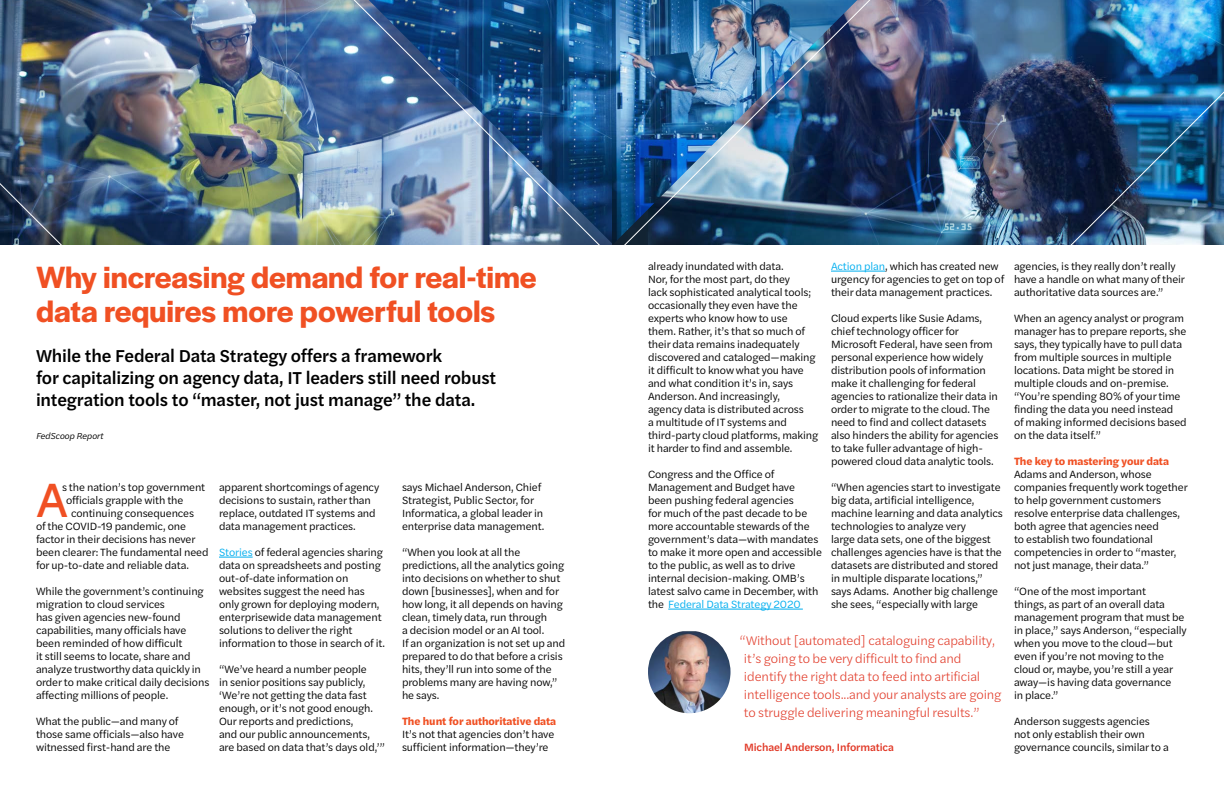
<style>
.page{position:relative;width:1224px;height:792px;background:#fff}
.page>*{position:absolute;margin:0;border:0;box-sizing:border-box;transform-origin:0 0}
.t1{font:50px "Halyard Display";color:#f05023}
.t2{font:600 32px/34px "Halyard Display";color:#f05023}
.t3{font:500 18px/22px "Halyard Text";letter-spacing:-.01em;color:#000}
.t4{font:300 13px/18px "Halyard Text";letter-spacing:-.01em;color:#e13826}
.t5{font:11px/13px "Halyard Text";letter-spacing:-.01em;color:#000}
.t6{font:700 11px "Halyard Text";letter-spacing:-.01em;color:#f05023}
.t7{font:500 11px "Halyard Text";letter-spacing:-.01em;color:#e13826}
.t8{font:italic 9px "Halyard Text";letter-spacing:-.01em;color:#000}
.s1{color:#00aeef}
</style>
<div class="page">
<img style="left:119px;top:0;width:191px;height:244px">
<img style="left:914px;top:0;width:100px;height:244px">
<hr style="left:219px;top:557px;width:34px;height:1px;background:#00aeef">
<img style="left:310px;top:0;width:604px;height:245px">
<img style="left:1014px;top:0;width:210px;height:245px">
<img style="left:0;top:0;width:119px;height:245px">
<hr style="left:831px;top:271px;width:54px;height:1px;background:#00aeef">
<hr style="left:668px;top:609px;width:135px;height:1px;background:#00aeef">
<img style="left:648px;top:631px;width:82px;height:82px">
<h2 class="t2" style="left:36px;top:258px;width:502px">Why increasing demand for real-time data requires more powerful tools</h2>
<h3 class="t3" style="left:36px;top:344px;width:462px">While the Federal Data Strategy offers a framework<br>for capitalizing on agency data, IT leaders still need robust integration tools to “master, not just manage” the data.</h3>
<p class="t8" style="left:36px;top:429px;width:69px">FedScoop Report</p>
<p class="t5" style="left:62px;top:480px;width:145px">s the nation’s top government</p>
<p class="t5" style="left:66px;top:493px;width:119px">officials grapple with the</p>
<p class="t5" style="left:71px;top:506px;width:125px">continuing consequences</p>
<p class="t5" style="left:36px;top:519px;width:152px">of the COVID-19 pandemic, one</p>
<p class="t5" style="left:36px;top:532px;width:161px">factor in their decisions has never</p>
<p class="t5" style="left:36px;top:545px;width:174px">been clearer: The fundamental need</p>
<p class="t5" style="left:36px;top:558px;width:155px">for up-to-date and reliable data.</p>
<p class="t5" style="left:36px;top:584px;width:175px">While the government’s continuing migration to cloud services<br>has given agencies new-found capabilities, many officials have been reminded of how difficult<br>it still seems to locate, share and analyze trustworthy data quickly in order to make critical daily decisions affecting millions of people.</p>
<p class="t5" style="left:36px;top:714px;width:149px">What the public—and many of those same officials—also have witnessed first-hand are the</p>
<h1 class="t1" style="left:36px;top:465px;width:34px">A</h1>
<p class="t5" style="left:219px;top:480px;width:162px">apparent shortcomings of agency decisions to sustain, rather than replace, outdated IT systems and data management practices.</p>
<p class="t5" style="left:219px;top:545px;width:168px"><span class="s1">Stories</span> of federal agencies sharing data on spreadsheets and posting out-of-date information on websites suggest the need has only grown for deploying modern, enterprisewide data management solutions to deliver the right information to those in search of it.</p>
<p class="t5" style="left:219px;top:662px;width:168px">“We’ve heard a number people<br>in senior positions say publicly, ‘We’re not getting the data fast enough, or it’s not good enough.<br>Our reports and predictions,<br>and our public announcements, are based on data that’s days old,’”</p>
<p class="t5" style="left:402px;top:480px;width:144px">says Michael Anderson, Chief<br>Strategist, Public Sector, for<br>Informatica, a global leader in enterprise data management.</p>
<p class="t5" style="left:402px;top:545px;width:165px">“When you look at all the predictions, all the analytics going into decisions on whether to shut down [businesses], when and for how long, it all depends on having clean, timely data, run through<br>a decision model or an AI tool.<br>If an organization is not set up and prepared to do that before a crisis hits, they’ll run into some of the problems many are having now,” he says.</p>
<p class="t6" style="left:402px;top:713px;width:156px">The hunt for authoritative data</p>
<p class="t5" style="left:402px;top:727px;width:154px">It’s not that agencies don’t have sufficient information—they’re</p>
<p class="t5" style="left:648px;top:259px;width:172px">already inundated with data.<br>Nor, for the most part, do they<br>lack sophisticated analytical tools; occasionally they even have the experts who know how to use them. Rather, it’s that so much of their data remains inadequately discovered and cataloged—making it difficult to know what you have and what condition it’s in, says<br>Anderson. And increasingly,<br>agency data is distributed across<br>a multitude of IT systems and third-party cloud platforms, making it harder to find and assemble.</p>
<p class="t5" style="left:648px;top:467px;width:175px">Congress and the Office of<br>Management and Budget have been pushing federal agencies<br>for much of the past decade to be more accountable stewards of the government’s data—with mandates to make it more open and accessible to the public, as well as to drive internal decision-making. OMB’s latest salvo came in December, with the <span class="s1">Federal Data Strategy 2020</span></p>
<p class="t5" style="left:831px;top:259px;width:175px"><span class="s1">Action plan</span>, which has created new urgency for agencies to get on top of their data management practices.</p>
<p class="t5" style="left:831px;top:311px;width:169px">Cloud experts like Susie Adams, chief technology officer for Microsoft Federal, have seen from personal experience how widely distribution pools of information make it challenging for federal agencies to rationalize their data in order to migrate to the cloud. The need to find and collect datasets also hinders the ability for agencies to take fuller advantage of high&shy;powered cloud data analytic tools.</p>
<p class="t5" style="left:831px;top:480px;width:174px">“When agencies start to investigate big data, artificial intelligence, machine learning and data analytics technologies to analyze very<br>large data sets, one of the biggest challenges agencies have is that the datasets are distributed and stored in multiple disparate locations,” says Adams. Another big challenge she sees, “especially with large</p>
<p class="t4" style="left:744px;top:631px;width:259px;text-indent:-4px">“Without [automated] cataloguing capability, it’s going to be very difficult to find and identify the right data to feed into artificial intelligence tools...and your analysts are going to struggle delivering meaningful results.”</p>
<p class="t7" style="left:744px;top:739px;width:151px">Michael Anderson, Informatica</p>
<p class="t5" style="left:1014px;top:259px;width:173px">agencies, is they really don’t really have a handle on what many of their authoritative data sources are.”</p>
<p class="t5" style="left:1014px;top:311px;width:174px">When an agency analyst or program manager has to prepare reports, she says, they typically have to pull data from multiple sources in multiple locations. Data might be stored in multiple clouds and on-premise. “You’re spending 80% of your time finding the data you need instead<br>of making informed decisions based on the data itself.”</p>
<p class="t6" style="left:1014px;top:453px;width:157px">The key to mastering your data</p>
<p class="t5" style="left:1014px;top:467px;width:175px">Adams and Anderson, whose companies frequently work together to help government customers resolve enterprise data challenges, both agree that agencies need<br>to establish two foundational competencies in order to “master, not just manage, their data.”</p>
<p class="t5" style="left:1014px;top:584px;width:174px">“One of the most important<br>things, as part of an overall data management program that must be in place,” says Anderson, “especially when you move to the cloud—but even if you’re not moving to the cloud or, maybe, you’re still a year away—is having data governance<br>in place.”</p>
<p class="t5" style="left:1014px;top:714px;width:156px">Anderson suggests agencies not only establish their own governance councils, similar to a</p>
</div>
